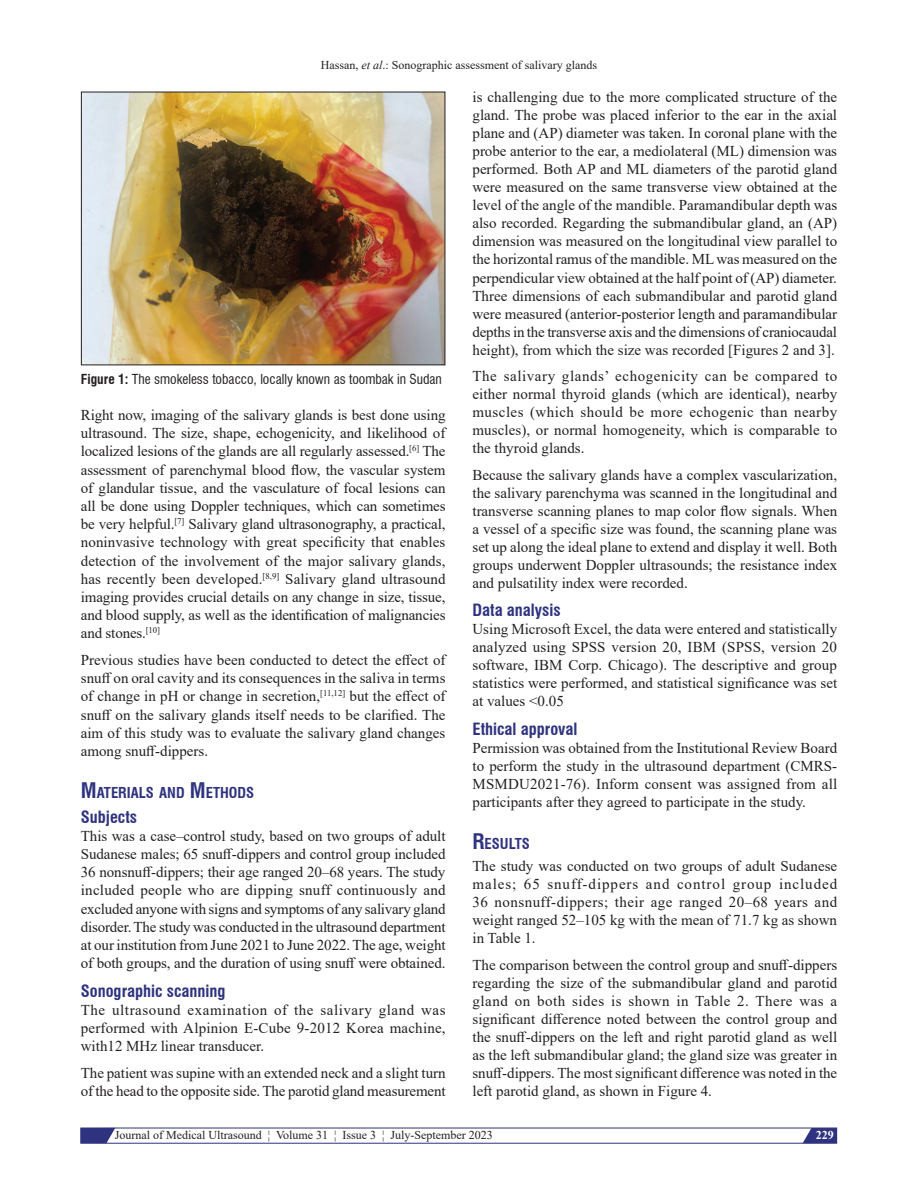
<style>
.page{position:relative;width:918px;height:1188px;background:#fff}
.page>*{position:absolute;margin:0;border:0;box-sizing:border-box;transform-origin:0 0}
.t1{font:700 condensed 16.5px "Swiss 721 BT";color:#2f337f}
.TX{font:15px/18px "Times New Roman";color:#231f20;text-align:justify}
.t2{font:700 condensed 14.7px "Swiss 721 BT";color:#2f337f}
.FGC{font:condensed 13.5px "Swiss 721 BT";color:#231f20}
.t3{font:12px "Times New Roman";color:#231f20}
.t4{font:700 12px "Times New Roman";color:#fff}
.s1{font-style:italic}
.s2{font-weight:700}
.s3{font-size:21px}
</style>
<div class="page">
<svg style="left:80px;top:1128px;width:758px;height:16px"></svg>
<img style="left:83px;top:94px;width:360px;height:269px">
<div style="left:81px;top:92px;width:364px;height:273px;border:1px solid #231f20"></div>
<p class="t3" style="left:321px;top:56px;width:278px">Hassan, <span class="s1">et al</span>.: Sonographic assessment of salivary glands</p>
<p class="FGC" style="left:81px;top:371px;width:362px"><span class="s2">Figure 1:</span> The smokeless tobacco, locally known as toombak in Sudan</p>
<p class="TX" style="left:81px;top:406px;width:366px">Right now, imaging of the salivary glands is best done using ultrasound. The size, shape, echogenicity, and likelihood of localized lesions of the glands are all regularly assessed.<sup>[6]</sup> The assessment of parenchymal blood flow, the vascular system of glandular tissue, and the vasculature of focal lesions can all be done using Doppler techniques, which can sometimes be very helpful.<sup>[7]</sup> Salivary gland ultrasonography, a practical, noninvasive technology with great specificity that enables detection of the involvement of the major salivary glands, has recently been developed.<sup>[8,9]</sup> Salivary gland ultrasound imaging provides crucial details on any change in size, tissue, and blood supply, as well as the identification of malignancies and stones.<sup>[10]</sup></p>
<p class="TX" style="left:81px;top:650px;width:366px">Previous studies have been conducted to detect the effect of snuff on oral cavity and its consequences in the saliva in terms of change in pH or change in secretion,<sup>[11,12]</sup> but the effect of snuff on the salivary glands itself needs to be clarified. The aim of this study was to evaluate the salivary gland changes among snuff‑dippers.</p>
<h1 class="t2" style="left:81px;top:784px;width:175px"><span class="s3">M</span>ATERIALS AND <span class="s3">M</span>ETHODS</h1>
<h2 class="t1" style="left:81px;top:807px;width:58px">Subjects</h2>
<p class="TX" style="left:81px;top:826px;width:366px">This was a case–control study, based on two groups of adult Sudanese males; 65 snuff‑dippers and control group included 36 nonsnuff‑dippers; their age ranged 20–68 years. The study included people who are dipping snuff continuously and excluded anyone with signs and symptoms of any salivary gland disorder. The study was conducted in the ultrasound department at our institution from June 2021 to June 2022. The age, weight of both groups, and the duration of using snuff were obtained.</p>
<h2 class="t1" style="left:81px;top:981px;width:146px">Sonographic scanning</h2>
<p class="TX" style="left:81px;top:1000px;width:366px">The ultrasound examination of the salivary gland was performed with Alpinion E‑Cube 9‑2012 Korea machine, with12 MHz linear transducer.</p>
<p class="TX" style="left:81px;top:1063px;width:366px">The patient was supine with an extended neck and a slight turn of the head to the opposite side. The parotid gland measurement</p>
<p class="TX" style="left:472px;top:88px;width:366px">is challenging due to the more complicated structure of the gland. The probe was placed inferior to the ear in the axial plane and (AP) diameter was taken. In coronal plane with the probe anterior to the ear, a mediolateral (ML) dimension was performed. Both AP and ML diameters of the parotid gland were measured on the same transverse view obtained at the level of the angle of the mandible. Paramandibular depth was also recorded. Regarding the submandibular gland, an (AP) dimension was measured on the longitudinal view parallel to the horizontal ramus of the mandible. ML was measured on the perpendicular view obtained at the half point of (AP) diameter.<br>Three dimensions of each submandibular and parotid gland were measured (anterior‑posterior length and paramandibular depths in the transverse axis and the dimensions of craniocaudal height), from which the size was recorded [Figures 2 and 3].</p>
<p class="TX" style="left:472px;top:367px;width:366px">The salivary glands’ echogenicity can be compared to either normal thyroid glands (which are identical), nearby muscles (which should be more echogenic than nearby muscles), or normal homogeneity, which is comparable to the thyroid glands.</p>
<p class="TX" style="left:472px;top:465px;width:366px">Because the salivary glands have a complex vascularization, the salivary parenchyma was scanned in the longitudinal and transverse scanning planes to map color flow signals. When a vessel of a specific size was found, the scanning plane was set up along the ideal plane to extend and display it well. Both groups underwent Doppler ultrasounds; the resistance index and pulsatility index were recorded.</p>
<h2 class="t1" style="left:472px;top:600px;width:90px">Data analysis</h2>
<p class="TX" style="left:472px;top:620px;width:366px">Using Microsoft Excel, the data were entered and statistically analyzed using SPSS version 20, IBM (SPSS, version 20 software, IBM Corp. Chicago). The descriptive and group statistics were performed, and statistical significance was set at values &lt;0.05</p>
<h2 class="t1" style="left:472px;top:719px;width:107px">Ethical approval</h2>
<p class="TX" style="left:472px;top:738px;width:366px">Permission was obtained from the Institutional Review Board to perform the study in the ultrasound department (CMRS-MSMDU2021-76). Inform consent was assigned from all participants after they agreed to participate in the study.</p>
<h1 class="t2" style="left:472px;top:835px;width:59px"><span class="s3">R</span>ESULTS</h1>
<p class="TX" style="left:472px;top:857px;width:366px">The study was conducted on two groups of adult Sudanese males; 65 snuff‑dippers and control group included 36 nonsnuff‑dippers; their age ranged 20–68 years and weight ranged 52–105 kg with the mean of 71.7 kg as shown in Table 1.</p>
<p class="TX" style="left:472px;top:955px;width:366px">The comparison between the control group and snuff‑dippers regarding the size of the submandibular gland and parotid gland on both sides is shown in Table 2. There was a significant difference noted between the control group and the snuff‑dippers on the left and right parotid gland as well as the left submandibular gland; the gland size was greater in snuff‑dippers. The most significant difference was noted in the left parotid gland, as shown in Figure 4.</p>
<p class="t3" style="left:115px;top:1127px;width:380px">Journal of Medical Ultrasound ¦ Volume 31 ¦ Issue 3 ¦ July-September 2023</p>
<p class="t4" style="left:816px;top:1127px;width:19px">229</p>
</div>
